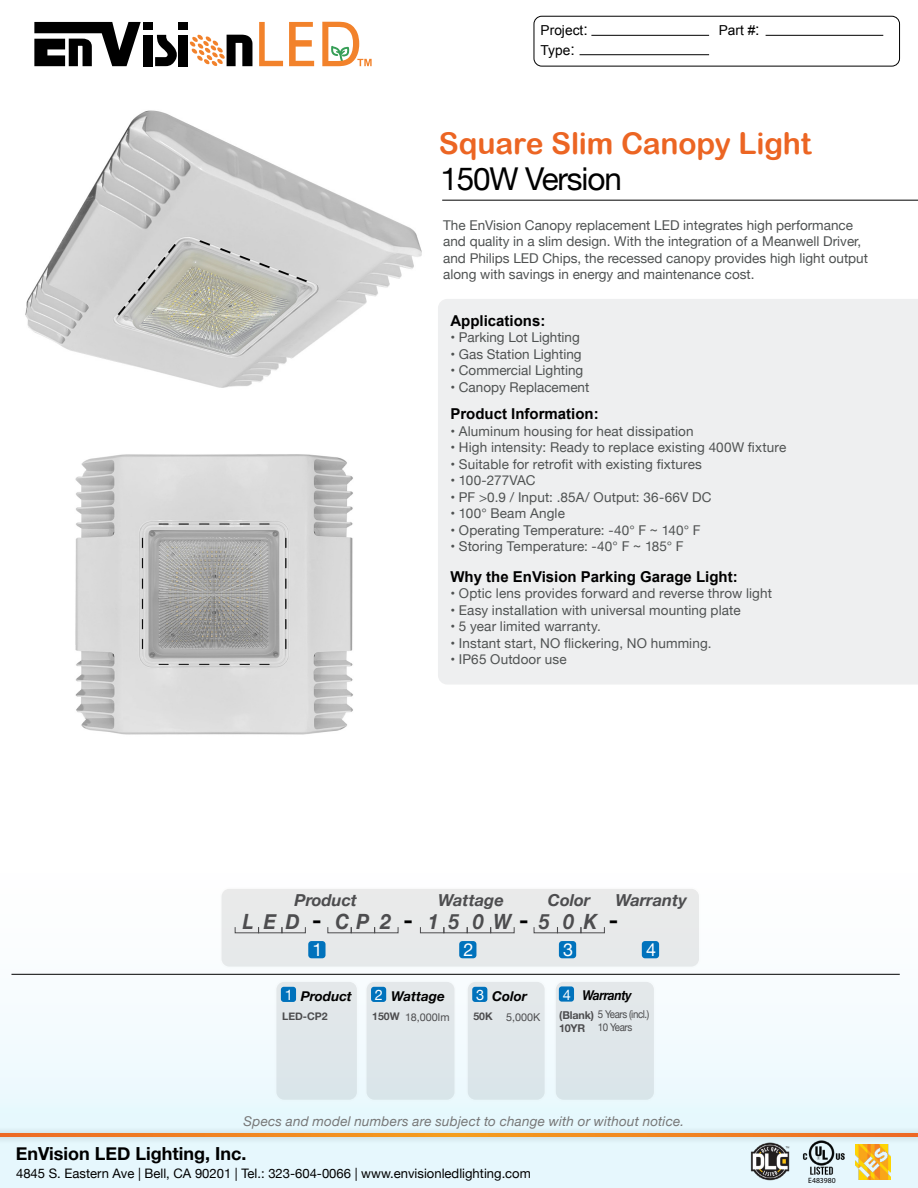
<style>
.page{position:relative;width:918px;height:1188px;background:#fff}
.page>*{position:absolute;margin:0;border:0;box-sizing:border-box;transform-origin:0 0}
.t1{font:31.5px "Helvetica Neue";letter-spacing:-.035em;color:#000}
.t2{font:30px "Arial Rounded MT Bold";letter-spacing:-.005em;color:#ec6523}
.t3{font:700 27.3px "Myriad Pro";color:#000}
.t4{font:italic 700 21px "Helvetica Neue";color:#4d4d4f;scale:.9 1}
.t5{font:700 18px "Helvetica Neue";color:#000}
.t6{font:18px "Helvetica Neue";color:#fff}
.t7{font:italic 700 16.5px "Helvetica Neue";color:#4d4d4f}
.t8{font:15.9px "Arial";color:#000}
.t9{font:700 15px "Arial";color:#000}
.t10{font:14.55px "Helvetica Neue";color:#fff}
.t11{font:13.65px "Arial";color:#000}
.t12{font:13.5px/16.5px "Helvetica Neue";color:#4f5252}
.t13{font:italic 13.5px "Helvetica Neue";letter-spacing:.01em;color:#777}
.t14{font:italic 700 13.5px "Helvetica Neue";color:#000}
.t15{font:italic 700 13.5px "Helvetica Neue";letter-spacing:-.04em;color:#000;scale:.9 1}
.t16{font:13.05px "Helvetica Neue";color:#000}
.t17{font:10.8px/12.9px "Helvetica Neue";letter-spacing:-.04em;color:#4d4d4f;scale:.9 1}
.t18{font:10.8px "Helvetica Neue";letter-spacing:-.04em;color:#4d4d4f}
.t19{font:700 10.8px "Helvetica Neue";color:#4d4d4f}
.t20{font:700 10.5px "Helvetica Neue";color:#4d4d4f}
.t21{font:7.65px "Myriad Pro";color:#000}
.s1{font-size:15.9px}
.s2{font-weight:700}
</style>
<div class="page">
<div style="left:0;top:869px;width:918px;height:318px;background:linear-gradient(to bottom,#fffefe,#e4f7fd)"></div>
<div style="left:0;top:1126px;width:918px;height:18px;background:#000;opacity:.28"></div>
<svg style="left:0;top:1134px;width:918px;height:3px;background:#f18420"></svg>
<div style="left:438px;top:299px;width:480px;height:385px;background:#eeeff0"></div>
<img style="left:855px;top:1144px;width:35px;height:35px">
<img style="left:745px;top:1137px;width:50px;height:49px">
<img style="left:800px;top:1134px;width:48px;height:43px">
<div style="left:534px;top:16px;width:366px;height:50px;border:1px solid #000;border-radius:8px"></div>
<div style="left:143px;top:35px;width:10px;height:31px;background:#000"></div>
<div style="left:143px;top:22px;width:10px;height:8px;background:#000"></div>
<div style="left:179px;top:35px;width:9px;height:31px;background:#000"></div>
<div style="left:179px;top:22px;width:9px;height:8px;background:#000"></div>
<svg style="left:34px;top:22px;width:107px;height:44px"></svg>
<svg style="left:155px;top:35px;width:22px;height:31px"></svg>
<svg style="left:259px;top:22px;width:24px;height:44px"></svg>
<svg style="left:289px;top:22px;width:25px;height:44px"></svg>
<svg style="left:189px;top:34px;width:63px;height:32px"></svg>
<svg style="left:322px;top:22px;width:50px;height:44px"></svg>
<hr style="left:591px;top:35px;width:118px;height:1px;background:#000">
<hr style="left:580px;top:54px;width:129px;height:1px;background:#000">
<hr style="left:766px;top:35px;width:117px;height:1px;background:#000">
<img style="left:25px;top:110px;width:397px;height:278px">
<img style="left:75px;top:454px;width:278px;height:281px">
<hr style="left:442px;top:200px;width:476px;height:1px;background:#000">
<div style="left:221px;top:888px;width:479px;height:79px;background:#e8eaea;border-radius:9px"></div>
<div style="left:220px;top:887px;width:481px;height:81px;border:2px solid #e6e7e8;border-radius:9px"></div>
<div style="left:235px;top:927px;width:24px;height:6px;border:1px solid #4d4d4f"></div>
<div style="left:327px;top:927px;width:25px;height:6px;border:1px solid #4d4d4f"></div>
<div style="left:420px;top:927px;width:24px;height:6px;border:1px solid #4d4d4f"></div>
<div style="left:258px;top:927px;width:24px;height:6px;border:1px solid #4d4d4f"></div>
<div style="left:351px;top:927px;width:24px;height:6px;border:1px solid #4d4d4f"></div>
<div style="left:443px;top:927px;width:25px;height:6px;border:1px solid #4d4d4f"></div>
<div style="left:534px;top:927px;width:24px;height:6px;border:1px solid #4d4d4f"></div>
<div style="left:281px;top:927px;width:25px;height:6px;border:1px solid #4d4d4f"></div>
<div style="left:374px;top:927px;width:24px;height:6px;border:1px solid #4d4d4f"></div>
<div style="left:467px;top:927px;width:24px;height:6px;border:1px solid #4d4d4f"></div>
<div style="left:557px;top:927px;width:24px;height:6px;border:1px solid #4d4d4f"></div>
<div style="left:490px;top:927px;width:25px;height:6px;border:1px solid #4d4d4f"></div>
<div style="left:581px;top:927px;width:24px;height:6px;border:1px solid #4d4d4f"></div>
<div style="left:276px;top:981px;width:82px;height:119px;background:#dfe6ea;border-radius:9px"></div>
<div style="left:275px;top:980px;width:83px;height:121px;border:2px solid #e6e7e8;border-radius:9px"></div>
<div style="left:366px;top:981px;width:89px;height:119px;background:#dfe6ea;border-radius:9px"></div>
<div style="left:365px;top:980px;width:91px;height:121px;border:2px solid #e6e7e8;border-radius:9px"></div>
<div style="left:467px;top:981px;width:78px;height:119px;background:#dfe6ea;border-radius:9px"></div>
<div style="left:466px;top:980px;width:80px;height:121px;border:2px solid #e6e7e8;border-radius:9px"></div>
<div style="left:308px;top:941px;width:18px;height:17px;background:#0072bc;border-radius:3px"></div>
<div style="left:459px;top:941px;width:17px;height:17px;background:#0072bc;border-radius:3px"></div>
<div style="left:559px;top:941px;width:17px;height:17px;background:#0072bc;border-radius:3px"></div>
<div style="left:642px;top:941px;width:17px;height:17px;background:#0072bc;border-radius:3px"></div>
<div style="left:281px;top:987px;width:15px;height:15px;background:#0072bc;border-radius:3px"></div>
<div style="left:371px;top:987px;width:15px;height:15px;background:#0072bc;border-radius:3px"></div>
<div style="left:472px;top:987px;width:15px;height:15px;background:#0072bc;border-radius:3px"></div>
<hr style="left:11px;top:974px;width:889px;height:1px;background:#000">
<div style="left:555px;top:981px;width:100px;height:120px;background:#dfe6ea;border-radius:9px"></div>
<div style="left:554px;top:980px;width:101px;height:121px;border:2px solid #e6e7e8;border-radius:9px"></div>
<div style="left:559px;top:986px;width:15px;height:16px;background:#0072bc;border-radius:3px"></div>
<p class="t11" style="left:541px;top:21px;width:44px">Project</p>
<p class="t8" style="left:570px;top:39px;width:6px">:</p>
<p class="t8" style="left:583px;top:19px;width:6px">:</p>
<p class="t11" style="left:541px;top:41px;width:31px">Type</p>
<p class="t11" style="left:719px;top:21px;width:43px">Part #<span class="s1">:</span></p>
<h2 class="t2" style="left:439px;top:125px;width:374px">Square Slim Canopy Light</h2>
<h1 class="t1" style="left:440px;top:156px;width:183px">150W Version</h1>
<p class="t12" style="left:443px;top:218px;width:426px">The EnVision Canopy replacement LED integrates high performance and quality in a slim design. With the integration of a Meanwell Driver, and Philips LED Chips, the recessed canopy provides high light output along with savings in energy and maintenance cost.</p>
<p class="t9" style="left:450px;top:310px;width:97px">Applications:</p>
<p class="t12" style="left:450px;top:330px;width:131px">• Parking Lot Lighting</p>
<p class="t12" style="left:450px;top:346px;width:133px">• Gas Station Lighting</p>
<p class="t12" style="left:450px;top:363px;width:135px">• Commercial Lighting</p>
<p class="t12" style="left:450px;top:379px;width:141px">• Canopy Replacement</p>
<p class="t9" style="left:450px;top:404px;width:150px">Product Information:</p>
<p class="t12" style="left:450px;top:423px;width:245px">• Aluminum housing for heat dissipation</p>
<p class="t12" style="left:450px;top:440px;width:337px">• High intensity: Ready to replace existing 400W fixture</p>
<p class="t12" style="left:450px;top:456px;width:253px">• Suitable for retrofit with existing fixtures</p>
<p class="t12" style="left:450px;top:473px;width:87px">• 100-277VAC</p>
<p class="t12" style="left:450px;top:489px;width:263px">• PF &gt;0.9 / Input: .85A/ Output: 36-66V DC</p>
<p class="t12" style="left:450px;top:506px;width:116px">• 100° Beam Angle</p>
<p class="t12" style="left:450px;top:522px;width:252px">• Operating Temperature: -40° F ~ 140° F</p>
<p class="t12" style="left:450px;top:539px;width:235px">• Storing Temperature: -40° F ~ 185° F</p>
<p class="t9" style="left:450px;top:566px;width:289px">Why the EnVision Parking Garage Light:</p>
<p class="t12" style="left:450px;top:586px;width:323px">• Optic lens provides forward and reverse throw light</p>
<p class="t12" style="left:450px;top:602px;width:292px">• Easy installation with universal mounting plate</p>
<p class="t12" style="left:450px;top:619px;width:152px">• 5 year limited warranty.</p>
<p class="t12" style="left:450px;top:635px;width:263px">• Instant start, NO flickering, NO humming.</p>
<p class="t12" style="left:450px;top:652px;width:118px">• IP65 Outdoor use</p>
<h3 class="t4" style="left:243px;top:905px;width:14px">L</h3>
<h3 class="t4" style="left:264px;top:905px;width:16px">E</h3>
<p class="t7" style="left:295px;top:887px;width:64px">Product</p>
<h3 class="t4" style="left:286px;top:905px;width:17px">D</h3>
<h3 class="t3" style="left:313px;top:902px;width:10px">-</h3>
<h3 class="t6" style="left:313px;top:937px;width:12px">1</h3>
<h3 class="t4" style="left:335px;top:905px;width:39px">C P</h3>
<h3 class="t4" style="left:381px;top:905px;width:13px">2</h3>
<h3 class="t3" style="left:404px;top:902px;width:10px">-</h3>
<p class="t7" style="left:438px;top:887px;width:67px">Wattage</p>
<p class="t7" style="left:548px;top:887px;width:44px">Color</p>
<p class="t7" style="left:615px;top:887px;width:73px">Warranty</p>
<h3 class="t4" style="left:428px;top:905px;width:13px">1</h3>
<h3 class="t4" style="left:449px;top:905px;width:13px">5</h3>
<h3 class="t4" style="left:473px;top:905px;width:13px">0</h3>
<h3 class="t4" style="left:494px;top:905px;width:21px">W</h3>
<h3 class="t3" style="left:520px;top:902px;width:10px">-</h3>
<h3 class="t4" style="left:539px;top:905px;width:13px">5</h3>
<h3 class="t4" style="left:564px;top:905px;width:13px">0</h3>
<h3 class="t4" style="left:584px;top:905px;width:17px">K</h3>
<h3 class="t3" style="left:609px;top:902px;width:10px">-</h3>
<h3 class="t6" style="left:464px;top:937px;width:12px">2</h3>
<h3 class="t6" style="left:563px;top:936px;width:12px">3</h3>
<h3 class="t6" style="left:646px;top:936px;width:12px">4</h3>
<p class="t10" style="left:285px;top:984px;width:10px">1</p>
<p class="t14" style="left:301px;top:986px;width:53px">Product</p>
<p class="t10" style="left:375px;top:984px;width:10px">2</p>
<p class="t14" style="left:391px;top:986px;width:55px">Wattage</p>
<p class="t20" style="left:282px;top:1008px;width:47px">LED-CP2</p>
<p class="t20" style="left:372px;top:1008px;width:29px">150W</p>
<p class="t18" style="left:405px;top:1009px;width:46px">18,000lm</p>
<p class="t10" style="left:476px;top:984px;width:10px">3</p>
<p class="t14" style="left:492px;top:986px;width:36px">Color</p>
<p class="t20" style="left:473px;top:1008px;width:21px">50K</p>
<p class="t18" style="left:506px;top:1009px;width:36px">5,000K</p>
<p class="t10" style="left:563px;top:984px;width:10px">4</p>
<p class="t17" style="left:598px;top:1009px;width:59px;text-indent:-38px"><span class="s2">(Blank(</span> 5 Years (incl (.<br>10 Years</p>
<p class="t15" style="left:582px;top:984px;width:56px">Warranty</p>
<p class="t19" style="left:559px;top:1019px;width:27px">10YR</p>
<p class="t13" style="left:244px;top:1112px;width:442px">Specs and model numbers are subject to change with or without notice.</p>
<p class="t16" style="left:16px;top:1164px;width:516px">4845 S. Eastern Ave | Bell, CA 90201 | Tel.: 323-604-0066 | www.envisionledlighting.com</p>
<h3 class="t5" style="left:16px;top:1140px;width:232px">EnVision LED Lighting, Inc.</h3>
<p class="t21" style="left:808px;top:1175px;width:29px">E483980</p>
</div>
